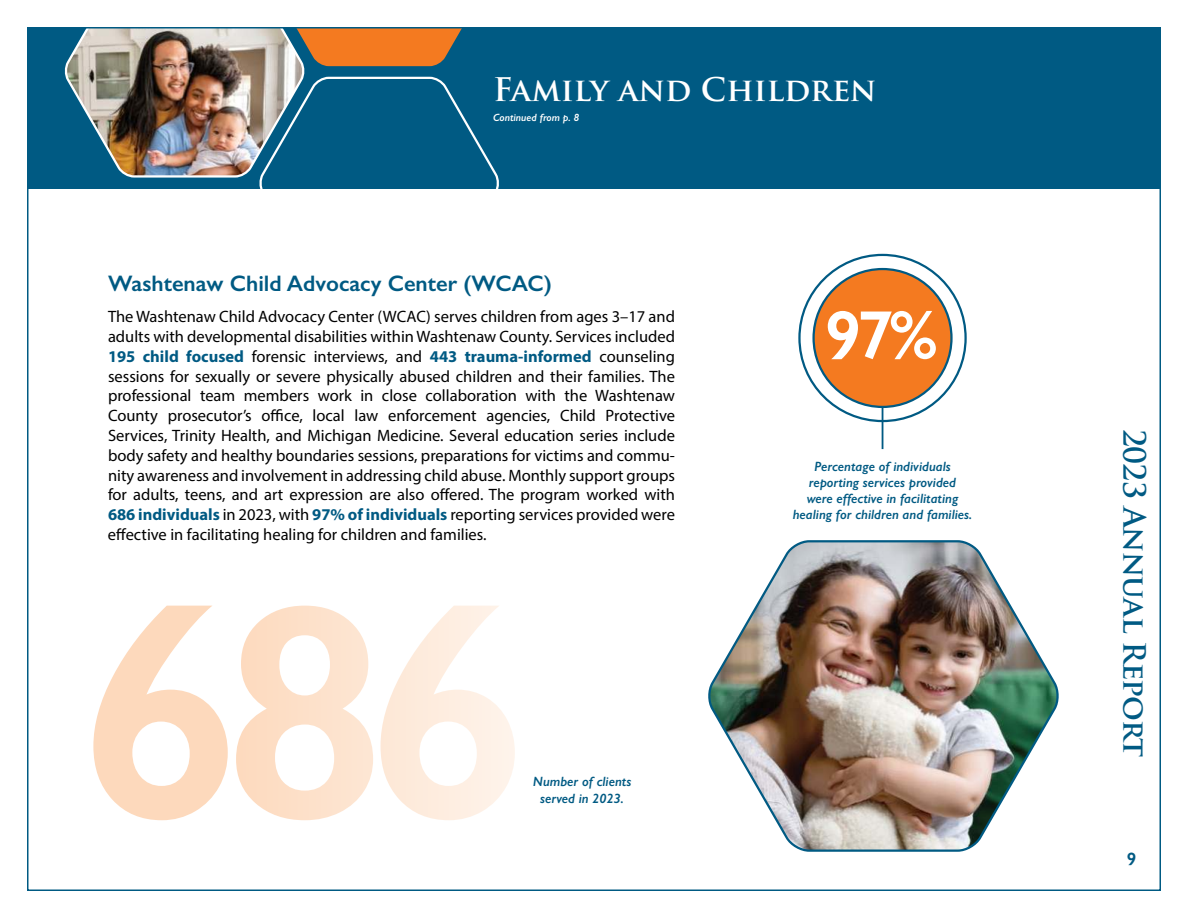
<style>
.page{position:relative;width:1188px;height:918px;background:#fff}
.page>*{position:absolute;margin:0;border:0;box-sizing:border-box;transform-origin:0 0}
.t1{font:600 306.75px "Gill Sans";color:#fdd9bc}
.t2{font:600 69px "Gill Sans";color:#fff}
.t3{font:700 31.65px "Trajan Pro";color:#fff}
.t4{font:700 30px "Trajan Pro";letter-spacing:-.02em;color:#005a83}
.t5{font:600 22.5px "Gill Sans";color:#005a83}
.t6{font:600 18px "Gill Sans";color:#005a83}
.t7{font:16.5px/19.8px "Myriad Pro";color:#000;text-align:justify}
.t8{font:italic 600 13.5px/16.2px "Gill Sans";color:#005a83;text-align:center}
.t9{font:italic 600 10.5px "Gill Sans";color:#fff}
.s1{font-weight:700;color:#005a83}
</style>
<div class="page">
<div style="left:27px;top:27px;width:1133px;height:162px;background:#005a83"></div>
<img style="left:64px;top:30px;width:241px;height:148px">
<svg style="left:260px;top:30px;width:201px;height:36px;background:#ce8246"></svg>
<svg style="left:257px;top:76px;width:242px;height:113px"></svg>
<img style="left:708px;top:540px;width:351px;height:312px">
<svg style="left:799px;top:255px;width:167px;height:166px"></svg>
<hr style="left:882px;top:367px;width:1px;height:82px;background:#005a83">
<div style="left:814px;top:269px;width:137px;height:138px;background:#f47a20;border-radius:50%"></div>
<h3 class="t3" style="left:493px;top:76px;width:385px">Family and Children</h3>
<p class="t9" style="left:493px;top:113px;width:88px">Continued from p. 8</p>
<h3 class="t5" style="left:108px;top:276px;width:445px">Washtenaw Child Advocacy Center (WCAC)</h3>
<p class="t7" style="left:108px;top:308px;width:569px">The Washtenaw Child Advocacy Center (WCAC) serves children from ages 3–17 and adults with developmental disabilities within Washtenaw County. Services included <span class="s1">195 child focused</span> forensic interviews, and <span class="s1">443 trauma-informed</span> counseling sessions for sexually or severe physically abused children and their families. The professional team members work in close collaboration with the Washtenaw County prosecutor’s office, local law enforcement agencies, Child Protective Services, Trinity Health, and Michigan Medicine. Several education series include body safety and healthy boundaries sessions, preparations for victims and commu&shy;nity awareness and involvement in addressing child abuse. Monthly support groups for adults, teens, and art expression are also offered. The program worked with <span class="s1">686 individuals</span> in 2023, with <span class="s1">97% of individuals</span> reporting services provided were effective in facilitating healing for children and families.</p>
<h1 class="t1" style="left:80px;top:532px;width:451px">686</h1>
<p class="t8" style="left:533px;top:775px;width:100px">Number of clients served in 2023.</p>
<h2 class="t2" style="left:825px;top:311px;width:114px">97%</h2>
<p class="t8" style="left:793px;top:459px;width:181px">Percentage of individuals reporting services provided<br>were effective in facilitating healing for children and families.</p>
<h3 class="t4" style="left:1147px;top:429px;width:330px;rotate:90deg">2023 Annual Report</h3>
<p class="t6" style="left:1127px;top:852px;width:11px">9</p>
</div>
